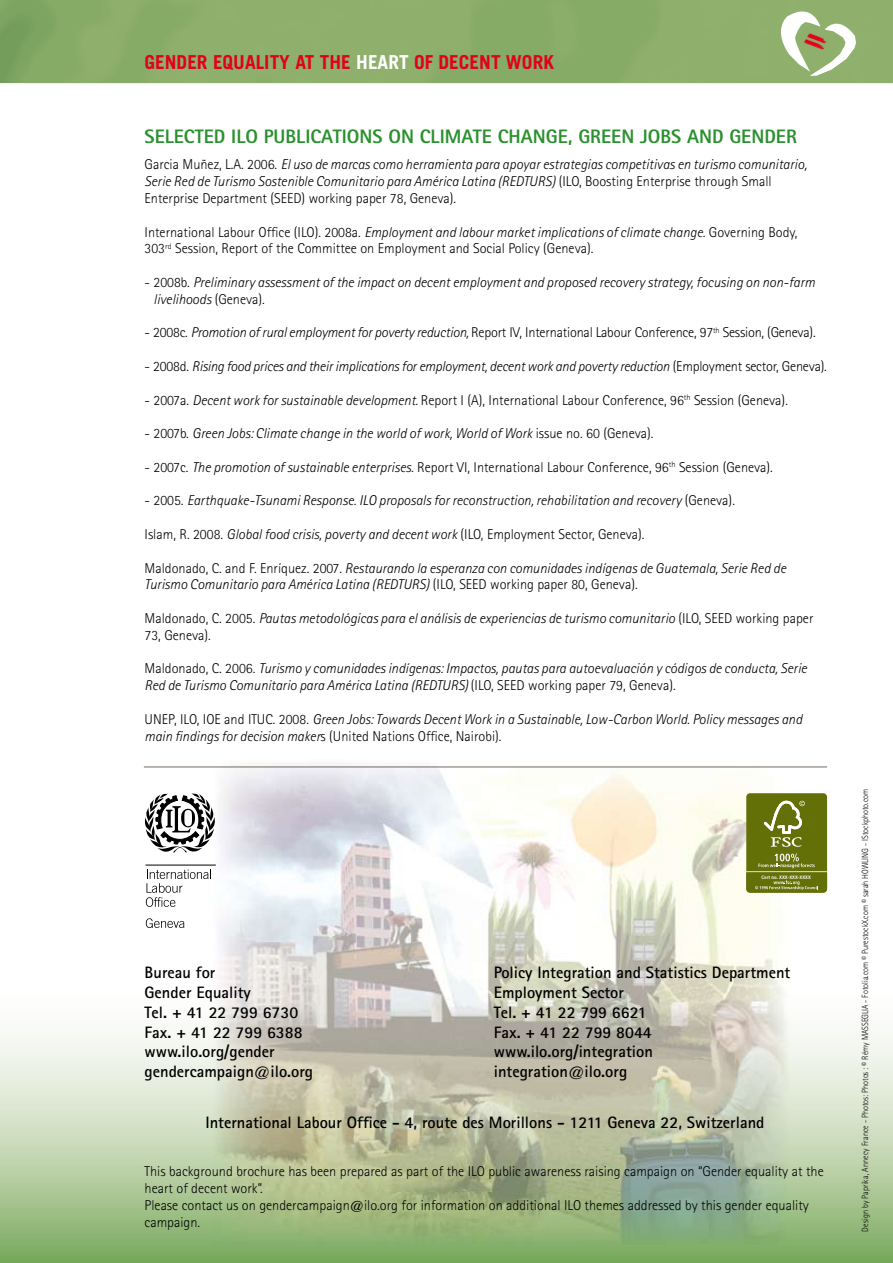
<style>
.page{position:relative;width:893px;height:1263px;background:#fff}
.page>*{position:absolute;margin:0;border:0;box-sizing:border-box;transform-origin:0 0}
.t1{font:800 19.5px "Rotis Sans Serif";color:#2a912e}
.t2{font:700 19.2px "Trade Gothic";color:#e2001a}
.t3{font:700 16.5px/19.8px "Rotis Sans Serif";color:#000}
.t4{font:italic 300 14.25px/16.8px "Rotis Sans Serif";color:#000}
.t5{font:300 14.25px/17.1px "Rotis Sans Serif";color:#000}
.t6{font:300 9px "Rotis Sans Serif";color:#000;scale:.9 1}
.t7{font:700 condensed 4.95px "Frutiger";letter-spacing:.01em;color:#fff}
.s1{color:#fff}
.s2{font-style:normal}
.s3{font-style:italic}
</style>
<div class="page">
<hr style="left:0;top:83px;width:893px;height:1px;background:#f1f0ee">
<img style="left:0;top:0;width:893px;height:83px">
<svg style="left:0;top:884px;width:893px;height:379px"></svg>
<img style="left:213px;top:765px;width:575px;height:479px">
<hr style="left:146px;top:865px;width:70px;height:1px;background:#000">
<svg style="left:146px;top:869px;width:65px;height:38px"></svg>
<svg style="left:146px;top:918px;width:38px;height:10px"></svg>
<svg style="left:145px;top:793px;width:70px;height:61px"></svg>
<hr style="left:144px;top:766px;width:683px;height:1px;background:#716860">
<svg style="left:772px;top:1px;width:84px;height:75px"></svg>
<svg style="left:746px;top:793px;width:81px;height:100px;background:#727d20"></svg>
<h2 class="t2" style="left:145px;top:50px;width:411px">GENDER EQUALITY AT THE <span class="s1">HEART</span> OF DECENT WORK</h2>
<h1 class="t1" style="left:145px;top:124px;width:654px">SELECTED ILO PUBLICATIONS ON CLIMATE CHANGE, GREEN JOBS AND GENDER</h1>
<p class="t4" style="left:145px;top:156px;width:664px"><span class="s2">Garcia Muñez, L.A. 2006.</span> El uso de marcas como herramienta para apoyar estrategias competitivas en turismo comunitario,<br>Serie Red de Turismo Sostenible Comunitario para América Latina (REDTURS) <span class="s2">(ILO, Boosting Enterprise through Small<br>Enterprise Department (SEED) working paper 78, Geneva).</span></p>
<p class="t5" style="left:145px;top:223px;width:654px">International Labour Office (ILO). 2008a. <span class="s3">Employment and labour market implications of climate change.</span> Governing Body,<br>303<sup>rd</sup> Session, Report of the Committee on Employment and Social Policy (Geneva).</p>
<p class="t4" style="left:154px;top:274px;width:663px;text-indent:-9px"><span class="s2">- 2008b.</span> Preliminary assessment of the impact on decent employment and proposed recovery strategy, focusing on non-farm livelihoods <span class="s2">(Geneva).</span></p>
<p class="t5" style="left:145px;top:324px;width:673px">- 2008c. <span class="s3">Promotion of rural employment for poverty reduction,</span> Report IV, International Labour Conference, 97<sup>th</sup> Session, (Geneva).</p>
<p class="t4" style="left:145px;top:358px;width:684px"><span class="s2">- 2008d.</span> Rising food prices and their implications for employment, decent work and poverty reduction <span class="s2">(Employment sector, Geneva).</span></p>
<p class="t5" style="left:145px;top:391px;width:645px">- 2007a. <span class="s3">Decent work for sustainable development.</span> Report I (A), International Labour Conference, 96<sup>th</sup> Session (Geneva).</p>
<p class="t4" style="left:145px;top:425px;width:510px"><span class="s2">- 2007b.</span> Green Jobs: Climate change in the world of work, World of Work <span class="s2">issue no. 60 (Geneva).</span></p>
<p class="t5" style="left:145px;top:458px;width:630px">- 2007c. <span class="s3">The promotion of sustainable enterprises.</span> Report VI, International Labour Conference, 96<sup>th</sup> Session (Geneva).</p>
<p class="t4" style="left:145px;top:492px;width:592px"><span class="s2">- 2005.</span> Earthquake-Tsunami Response. ILO proposals for reconstruction, rehabilitation and recovery <span class="s2">(Geneva).</span></p>
<p class="t5" style="left:145px;top:526px;width:501px">Islam, R. 2008. <span class="s3">Global food crisis, poverty and decent work</span> (ILO, Employment Sector, Geneva).</p>
<p class="t4" style="left:145px;top:560px;width:643px"><span class="s2">Maldonado, C. and F. Enríquez. 2007.</span> Restaurando la esperanza con comunidades indígenas de Guatemala, Serie Red de<br>Turismo Comunitario para América Latina (REDTURS) <span class="s2">(ILO, SEED working paper 80, Geneva).</span></p>
<p class="t4" style="left:145px;top:610px;width:670px"><span class="s2">Maldonado, C. 2005.</span> Pautas metodológicas para el análisis de experiencias de turismo comunitario <span class="s2">(ILO, SEED working paper<br>73, Geneva).</span></p>
<p class="t4" style="left:145px;top:660px;width:664px"><span class="s2">Maldonado, C. 2006.</span> Turismo y comunidades indígenas: Impactos, pautas para autoevaluación y códigos de conducta, Serie<br>Red de Turismo Comunitario para América Latina (REDTURS) <span class="s2">(ILO, SEED working paper 79, Geneva).</span></p>
<p class="t4" style="left:145px;top:711px;width:659px"><span class="s2">UNEP, ILO, IOE and ITUC. 2008.</span> Green Jobs: Towards Decent Work in a Sustainable, Low-Carbon World. Policy messages and main findings for decision maker<span class="s2">s (United Nations Office, Nairobi).</span></p>
<p class="t7" style="left:761px;top:874px;width:51px">Cert no. XXX-XXX-XXXX</p>
<p class="t3" style="left:145px;top:962px;width:170px">Bureau for<br>Gender Equality<br>Tel. + 41 22 799 6730<br>Fax. + 41 22 799 6388 www.ilo.org/gender gendercampaign@ilo.org</p>
<p class="t3" style="left:494px;top:962px;width:298px">Policy Integration and Statistics Department<br>Employment Sector<br>Tel. + 41 22 799 6621<br>Fax. + 41 22 799 8044 www.ilo.org/integration integration@ilo.org</p>
<p class="t3" style="left:205px;top:1112px;width:561px">International Labour Office - 4, route des Morillons - 1211 Geneva 22, Switzerland</p>
<p class="t5" style="left:145px;top:1162px;width:681px">This background brochure has been prepared as part of the ILO public awareness raising campaign on “Gender equality at the heart of decent work”.<br>Please contact us on gendercampaign@ilo.org for information on additional ILO themes addressed by this gender equality campaign.</p>
<p class="t6" style="left:860px;top:1232px;width:494px;rotate:-90deg">Design by Paprika, Annecy France - Photos: Photos : © Rémy MASSEGLIA - Fotolia.com © PurestockX.com © sarah HOWLING - IStockphoto.com</p>
</div>
